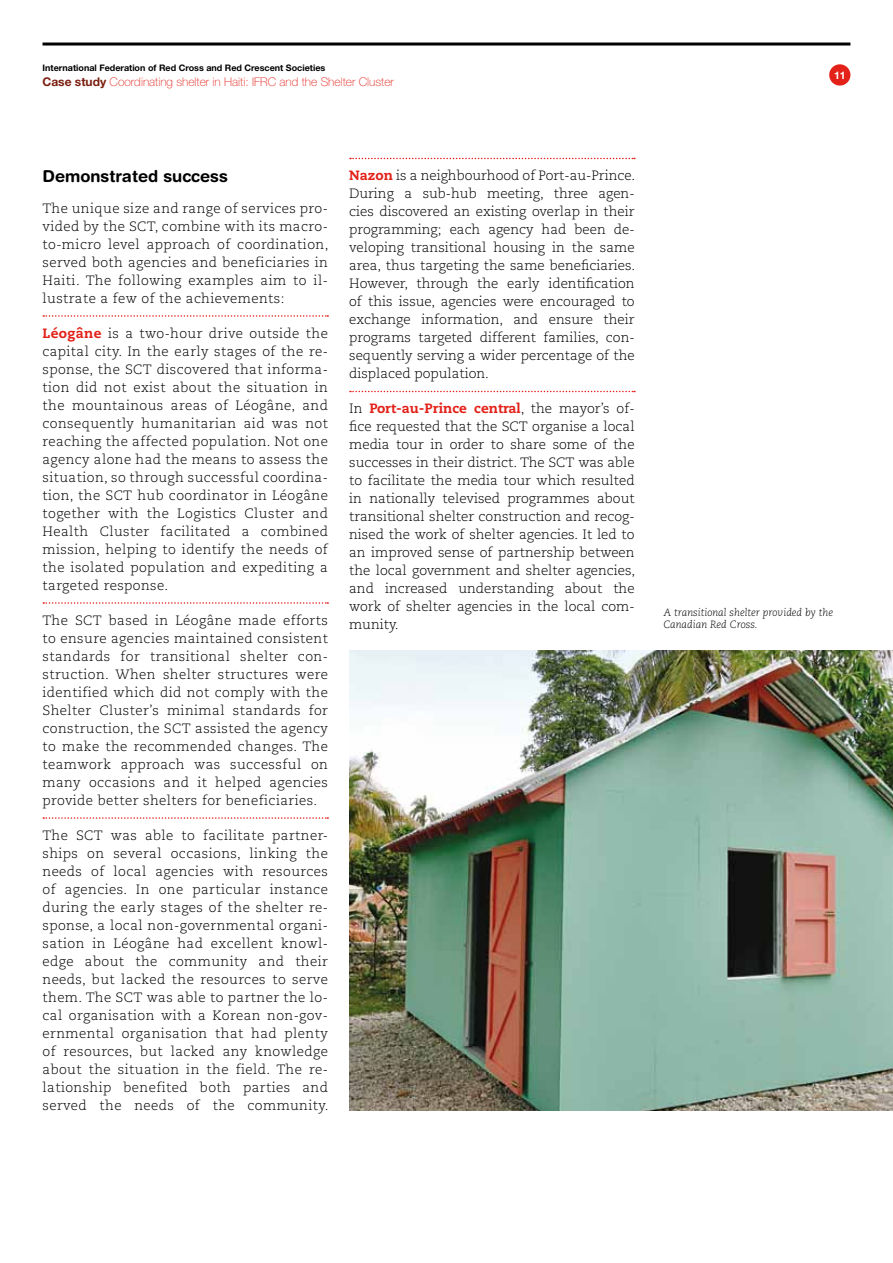
<style>
.page{position:relative;width:893px;height:1263px;background:#fff}
.page>*{position:absolute;margin:0;border:0;box-sizing:border-box;transform-origin:0 0}
.t1{font:700 16.5px "Helvetica Rounded LT Std";color:#000}
.t2{font:300 13.5px/18px "Caecilia LT Std";letter-spacing:.03em;color:#000;text-align:justify}
.t3{font:100 12px "Helvetica Neue";color:#e32119}
.t4{font:italic 300 10.5px/12.6px "Caecilia";color:#000}
.t5{font:700 10.5px "Helvetica Neue";color:#fff}
.t6{font:700 9px "Helvetica Neue LT Std";color:#000}
.s1{font-weight:700;color:#7a1f10}
.s2{font-weight:800;color:#e32119}
</style>
<div class="page">
<hr style="left:43px;top:43px;width:807px;height:3px;background:#000">
<div style="left:829px;top:64px;width:21px;height:22px;background:#e32119;border-radius:50%"></div>
<svg style="left:43px;top:315px;width:285px;height:2px"></svg>
<svg style="left:43px;top:602px;width:285px;height:2px"></svg>
<svg style="left:43px;top:817px;width:285px;height:2px"></svg>
<svg style="left:350px;top:158px;width:285px;height:1px"></svg>
<svg style="left:350px;top:391px;width:285px;height:1px"></svg>
<img style="left:349px;top:650px;width:544px;height:460px">
<p class="t6" style="left:43px;top:62px;width:284px">International Federation of Red Cross and Red Crescent Societies</p>
<p class="t3" style="left:43px;top:74px;width:353px"><span class="s1">Case study</span> Coordinating shelter in Haiti: IFRC and the Shelter Cluster</p>
<p class="t5" style="left:834px;top:69px;width:13px">11</p>
<p class="t1" style="left:43px;top:166px;width:187px">Demonstrated success</p>
<p class="t2" style="left:43px;top:200px;width:287px">The unique size and range of services pro&shy;vided by the SCT, combine with its macro&shy;to-micro level approach of coordination, served both agencies and beneficiaries in Haiti. The following examples aim to il&shy;lustrate a few of the achievements:</p>
<p class="t2" style="left:43px;top:325px;width:287px"><span class="s2">Léogâne</span> is a two-hour drive outside the capital city. In the early stages of the re&shy;sponse, the SCT discovered that informa&shy;tion did not exist about the situation in the mountainous areas of Léogâne, and consequently humanitarian aid was not reaching the affected population. Not one agency alone had the means to assess the situation, so through successful coordina&shy;tion, the SCT hub coordinator in Léogâne together with the Logistics Cluster and Health Cluster facilitated a combined mission, helping to identify the needs of the isolated population and expediting a targeted response.</p>
<p class="t2" style="left:43px;top:612px;width:287px">The SCT based in Léogâne made efforts to ensure agencies maintained consistent standards for transitional shelter con&shy;struction. When shelter structures were identified which did not comply with the Shelter Cluster’s minimal standards for construction, the SCT assisted the agency to make the recommended changes. The teamwork approach was successful on many occasions and it helped agencies provide better shelters for beneficiaries.</p>
<p class="t2" style="left:43px;top:826px;width:287px">The SCT was able to facilitate partner&shy;ships on several occasions, linking the needs of local agencies with resources of agencies. In one particular instance during the early stages of the shelter re&shy;sponse, a local non-governmental organi&shy;sation in Léogâne had excellent knowl&shy;edge about the community and their needs, but lacked the resources to serve them. The SCT was able to partner the lo&shy;cal organisation with a Korean non-gov&shy;ernmental organisation that had plenty of resources, but lacked any knowledge about the situation in the field. The re&shy;lationship benefited both parties and served the needs of the community.</p>
<p class="t2" style="left:349px;top:167px;width:287px"><span class="s2">Nazon</span> is a neighbourhood of Port-au-Prince.<br>During a sub-hub meeting, three agen&shy;cies discovered an existing overlap in their programming; each agency had been de&shy;veloping transitional housing in the same area, thus targeting the same beneficiaries.<br>However, through the early identification of this issue, agencies were encouraged to exchange information, and ensure their programs targeted different families, con&shy;sequently serving a wider percentage of the displaced population.</p>
<p class="t2" style="left:349px;top:400px;width:287px">In <span class="s2">Port-au-Prince central</span>, the mayor’s of&shy;fice requested that the SCT organise a local media tour in order to share some of the successes in their district. The SCT was able to facilitate the media tour which resulted in nationally televised programmes about transitional shelter construction and recog&shy;nised the work of shelter agencies. It led to an improved sense of partnership between the local government and shelter agencies, and increased understanding about the work of shelter agencies in the local com&shy;munity.</p>
<p class="t4" style="left:663px;top:606px;width:171px">A transitional shelter provided by the<br>Canadian Red Cross.</p>
</div>
